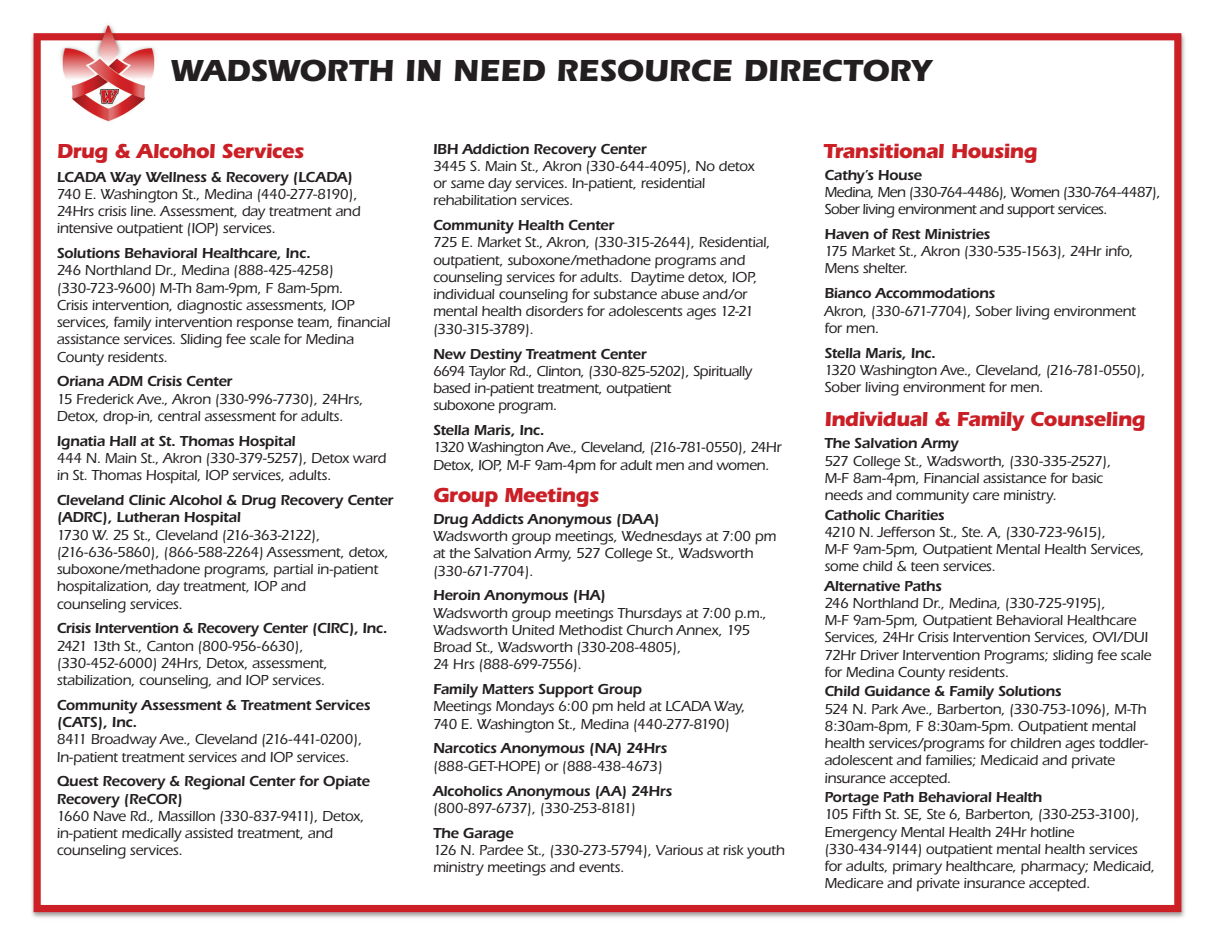
<style>
.page{position:relative;width:1215px;height:945px;background:#fff}
.page>*{position:absolute;margin:0;border:0;box-sizing:border-box;transform-origin:0 0}
.t1{font:700 31.5px "Itc Eras";letter-spacing:-.005em;color:#231f20}
.t2{font:700 21px "Itc Eras";letter-spacing:-.03em;color:#cb1f26}
.t3{font:500 15px/17.2px "Itc Eras";letter-spacing:-.025em;color:#231f20}
.t4{font:600 15px/17.2px "Itc Eras";letter-spacing:-.02em;color:#231f20}
.t5{font:500 15px/17.2px "Itc Eras";letter-spacing:-.045em;color:#231f20}
.t6{font:500 15px "Itc Eras";letter-spacing:-.055em;color:#231f20}
</style>
<div class="page">
<img style="left:31px;top:24px;width:1154px;height:894px">
<h1 class="t1" style="left:171px;top:52px;width:762px">WADSWORTH IN NEED RESOURCE DIRECTORY</h1>
<h2 class="t2" style="left:57px;top:139px;width:249px">Drug &amp; Alcohol Services</h2>
<p class="t4" style="left:57px;top:168px;width:297px">LCADA Way Wellness &amp; Recovery (LCADA)</p>
<p class="t3" style="left:57px;top:185px;width:306px">740 E. Washington St., Medina (440-277-8190),<br>24Hrs crisis line. Assessment, day treatment and intensive outpatient (IOP) services.</p>
<p class="t4" style="left:57px;top:245px;width:256px">Solutions Behavioral Healthcare, Inc.</p>
<p class="t3" style="left:57px;top:262px;width:335px">246 Northland Dr., Medina (888-425-4258) (330-723-9600) M-Th 8am-9pm, F 8am-5pm.<br>Crisis intervention, diagnostic assessments, IOP services, family intervention response team, financial assistance services. Sliding fee scale for Medina County residents.</p>
<p class="t4" style="left:57px;top:373px;width:177px">Oriana ADM Crisis Center</p>
<p class="t3" style="left:57px;top:390px;width:308px">15 Frederick Ave., Akron (330-996-7730), 24Hrs,<br>Detox, drop-in, central assessment for adults.</p>
<p class="t4" style="left:57px;top:432px;width:240px">Ignatia Hall at St. Thomas Hospital</p>
<p class="t3" style="left:57px;top:450px;width:331px">444 N. Main St., Akron (330-379-5257), Detox ward in St. Thomas Hospital, IOP services, adults.</p>
<p class="t4" style="left:57px;top:491px;width:338px">Cleveland Clinic Alcohol &amp; Drug Recovery Center (ADRC), Lutheran Hospital</p>
<p class="t3" style="left:57px;top:526px;width:334px">1730 W. 25 St., Cleveland (216-363-2122), (216-636-5860), (866-588-2264) Assessment, detox, suboxone/methadone programs, partial in-patient hospitalization, day treatment, IOP and<br>counseling services.</p>
<p class="t4" style="left:57px;top:620px;width:332px">Crisis Intervention &amp; Recovery Center (CIRC), Inc.</p>
<p class="t3" style="left:57px;top:637px;width:273px">2421 13th St., Canton (800-956-6630), (330-452-6000) 24Hrs, Detox, assessment, stabilization, counseling, and IOP services.</p>
<p class="t4" style="left:57px;top:696px;width:315px">Community Assessment &amp; Treatment Services (CATS), Inc.</p>
<p class="t3" style="left:57px;top:731px;width:307px">8411 Broadway Ave., Cleveland (216-441-0200),<br>In-patient treatment services and IOP services.</p>
<p class="t4" style="left:57px;top:773px;width:315px">Quest Recovery &amp; Regional Center for Opiate<br>Recovery (ReCOR)</p>
<p class="t3" style="left:57px;top:808px;width:310px">1660 Nave Rd., Massillon (330-837-9411), Detox, in-patient medically assisted treatment, and counseling services.</p>
<p class="t4" style="left:433px;top:140px;width:215px">IBH Addiction Recovery Center</p>
<p class="t3" style="left:433px;top:157px;width:323px">3445 S. Main St., Akron (330-644-4095), No detox or same day services. In-patient, residential rehabilitation services.</p>
<p class="t4" style="left:433px;top:217px;width:183px">Community Health Center</p>
<p class="t3" style="left:433px;top:234px;width:339px">725 E. Market St., Akron, (330-315-2644), Residential, outpatient, suboxone/methadone programs and counseling services for adults. Daytime detox, IOP, individual counseling for substance abuse and/or mental health disorders for adolescents ages 12-21 (330-315-3789).</p>
<p class="t4" style="left:433px;top:345px;width:215px">New Destiny Treatment Center</p>
<p class="t3" style="left:433px;top:362px;width:321px">6694 Taylor Rd., Clinton, (330-825-5202), Spiritually based in-patient treatment, outpatient<br>suboxone program.</p>
<p class="t4" style="left:433px;top:421px;width:113px">Stella Maris, Inc.</p>
<p class="t3" style="left:433px;top:439px;width:350px">1320 Washington Ave., Cleveland, (216-781-0550), 24Hr<br>Detox, IOP, M-F 9am-4pm for adult men and women.</p>
<h2 class="t2" style="left:433px;top:482px;width:168px">Group Meetings</h2>
<p class="t4" style="left:433px;top:510px;width:228px">Drug Addicts Anonymous (DAA)</p>
<p class="t3" style="left:433px;top:528px;width:345px">Wadsworth group meetings, Wednesdays at 7:00 pm at the Salvation Army, 527 College St., Wadsworth (330-671-7704).</p>
<p class="t4" style="left:433px;top:587px;width:174px">Heroin Anonymous (HA)</p>
<p class="t3" style="left:433px;top:604px;width:336px">Wadsworth group meetings Thursdays at 7:00 p.m., Wadsworth United Methodist Church Annex, 195<br>Broad St., Wadsworth (330-208-4805),<br>24 Hrs (888-699-7556).</p>
<p class="t4" style="left:433px;top:681px;width:210px">Family Matters Support Group</p>
<p class="t3" style="left:433px;top:698px;width:314px">Meetings Mondays 6:00 pm held at LCADA Way,<br>740 E. Washington St., Medina (440-277-8190)</p>
<p class="t4" style="left:433px;top:740px;width:236px">Narcotics Anonymous (NA) 24Hrs</p>
<p class="t3" style="left:433px;top:757px;width:231px">(888-GET-HOPE) or (888-438-4673)</p>
<p class="t4" style="left:433px;top:782px;width:241px">Alcoholics Anonymous (AA) 24Hrs</p>
<p class="t6" style="left:433px;top:799px;width:204px">(800-897-6737), (330-253-8181)</p>
<p class="t4" style="left:433px;top:824px;width:82px">The Garage</p>
<p class="t3" style="left:433px;top:841px;width:353px">126 N. Pardee St., (330-273-5794), Various at risk youth ministry meetings and events.</p>
<h2 class="t2" style="left:823px;top:139px;width:216px">Transitional Housing</h2>
<p class="t4" style="left:824px;top:166px;width:99px">Cathy’s House</p>
<p class="t5" style="left:824px;top:184px;width:338px">Medina, Men (330-764-4486), Women (330-764-4487),<br>Sober living environment and support services.</p>
<p class="t4" style="left:824px;top:225px;width:167px">Haven of Rest Ministries</p>
<p class="t3" style="left:824px;top:243px;width:311px">175 Market St., Akron (330-535-1563), 24Hr info,<br>Mens shelter.</p>
<p class="t4" style="left:824px;top:285px;width:173px">Bianco Accommodations</p>
<p class="t3" style="left:824px;top:302px;width:313px">Akron, (330-671-7704), Sober living environment for men.</p>
<p class="t4" style="left:824px;top:344px;width:113px">Stella Maris, Inc.</p>
<p class="t3" style="left:824px;top:361px;width:323px">1320 Washington Ave., Cleveland, (216-781-0550),<br>Sober living environment for men.</p>
<h2 class="t2" style="left:824px;top:407px;width:323px">Individual &amp; Family Counseling</h2>
<p class="t4" style="left:824px;top:435px;width:136px">The Salvation Army</p>
<p class="t3" style="left:824px;top:452px;width:289px">527 College St., Wadsworth, (330-335-2527),<br>M-F 8am-4pm, Financial assistance for basic needs and community care ministry.</p>
<p class="t4" style="left:824px;top:506px;width:122px">Catholic Charities</p>
<p class="t3" style="left:824px;top:523px;width:322px">4210 N. Jefferson St., Ste. A, (330-723-9615),<br>M-F 9am-5pm, Outpatient Mental Health Services, some child &amp; teen services.</p>
<p class="t4" style="left:824px;top:577px;width:119px">Alternative Paths</p>
<p class="t3" style="left:824px;top:595px;width:329px">246 Northland Dr., Medina, (330-725-9195),<br>M-F 9am-5pm, Outpatient Behavioral Healthcare Services, 24Hr Crisis Intervention Services, OVI/DUI 72Hr Driver Intervention Programs; sliding fee scale for Medina County residents.</p>
<p class="t4" style="left:824px;top:683px;width:239px">Child Guidance &amp; Family Solutions</p>
<p class="t3" style="left:824px;top:700px;width:325px">524 N. Park Ave., Barberton, (330-753-1096), M-Th 8:30am-8pm, F 8:30am-5pm. Outpatient mental health services/programs for children ages toddler&shy;adolescent and families; Medicaid and private insurance accepted.</p>
<p class="t4" style="left:824px;top:788px;width:219px">Portage Path Behavioral Health</p>
<p class="t3" style="left:824px;top:806px;width:332px">105 Fifth St. SE, Ste 6, Barberton, (330-253-3100), Emergency Mental Health 24Hr hotline (330-434-9144) outpatient mental health services for adults, primary healthcare, pharmacy; Medicaid, Medicare and private insurance accepted.</p>
</div>
